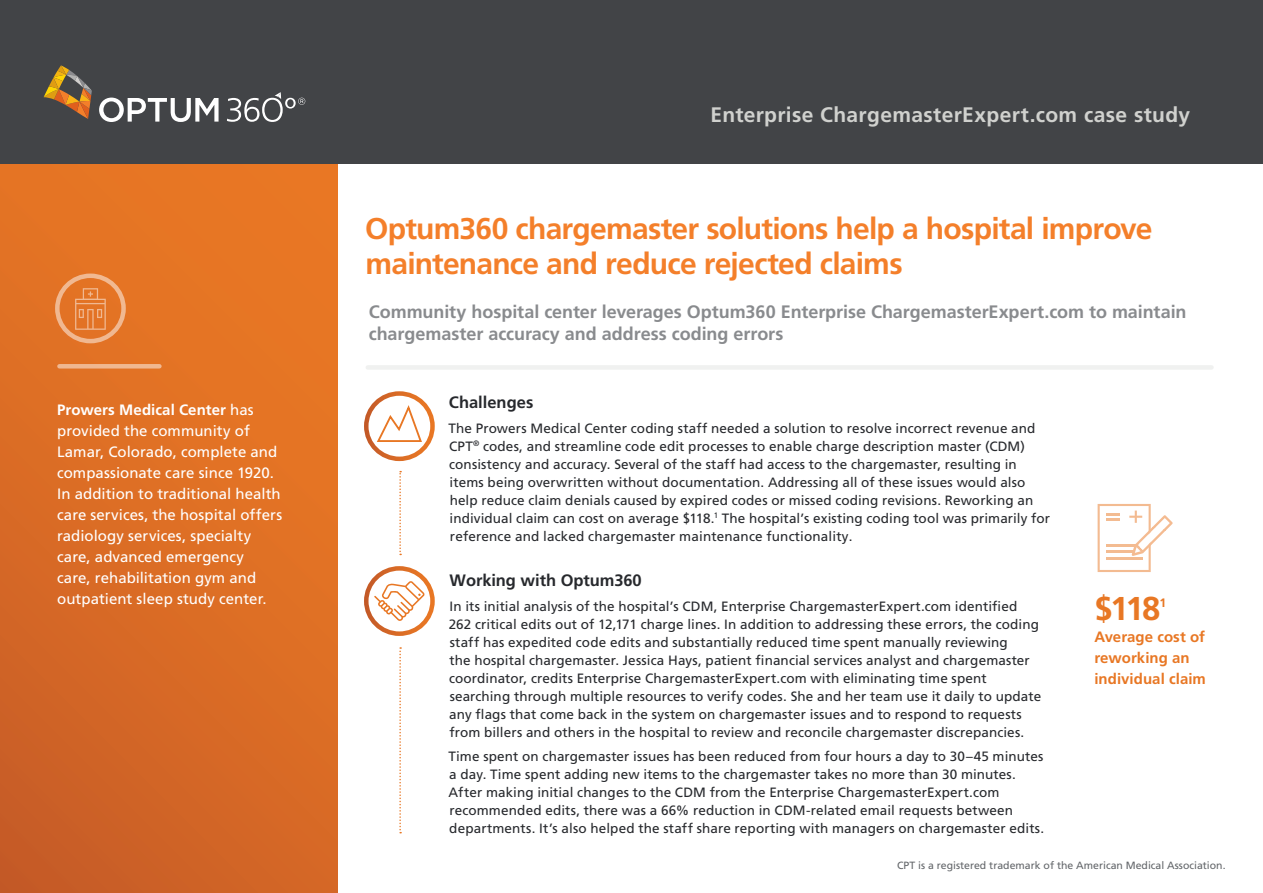
<style>
.page{position:relative;width:1263px;height:893px;background:#fff}
.page>*{position:absolute;margin:0;border:0;box-sizing:border-box;transform-origin:0 0}
.Second_Level_Heading{font:700 33px "Frutiger LT Pro";color:#e87724}
.t1{font:700 30px/34.5px "Frutiger LT Pro";letter-spacing:-.025em;color:#f47f2a}
.t2{font:700 21px "Frutiger LT Pro";letter-spacing:.015em;color:#d0d1ce}
.Body_Copy{font:700 18px/22.5px "Frutiger LT Pro";color:#898b8e}
.Body_Copy-2{font:700 16.5px "Frutiger LT Pro";letter-spacing:-.005em;color:#27292d}
.Second_Level_Heading-2{font:15px/21px "Frutiger LT Pro";letter-spacing:.005em;color:#fff}
.Second_Level_Heading-3{font:700 15px/21px "Frutiger LT Pro";letter-spacing:.005em;color:#e87724}
.Body_Copy-3{font:13.5px/18px "Frutiger LT Pro";letter-spacing:.01em;color:#27292d}
.Second_Level_Heading-4{font:700 12.3px "Frutiger LT Pro";color:#e87724}
.Second_Level_Heading-5{font:10.5px "Frutiger LT Pro";color:#63666a}
.s1{font-weight:700}
</style>
<div class="page">
<div style="left:0;top:149px;width:337px;height:744px;background:linear-gradient(to bottom,#eb7924,#ce6226)"></div>
<div style="left:0;top:0;width:1263px;height:164px;background:#424447"></div>
<div style="left:364px;top:391px;width:71px;height:70px;border:4px solid #fff;border-radius:50%"></div>
<div style="left:364px;top:566px;width:71px;height:70px;border:4px solid #fff;border-radius:50%"></div>
<div style="left:368px;top:365px;width:843px;height:5px;background:#f0f1f0"></div>
<svg style="left:399px;top:471px;width:2px;height:84px"></svg>
<svg style="left:399px;top:647px;width:2px;height:186px"></svg>
<svg style="left:374px;top:581px;width:51px;height:40px"></svg>
<svg style="left:376px;top:403px;width:47px;height:39px"></svg>
<div style="left:55px;top:274px;width:71px;height:69px;border:4px solid #fff;border-radius:50%"></div>
<div style="left:59px;top:364px;width:100px;height:5px;background:#f0b891"></div>
<svg style="left:75px;top:288px;width:31px;height:42px"></svg>
<svg style="left:1097px;top:504px;width:76px;height:68px"></svg>
<svg style="left:44px;top:65px;width:48px;height:54px"></svg>
<svg style="left:99px;top:98px;width:120px;height:24px"></svg>
<svg style="left:227px;top:92px;width:78px;height:30px"></svg>
<p class="Second_Level_Heading-2" style="left:57px;top:399px;width:227px"><span class="s1">Prowers Medical Center</span> has provided the community of<br>Lamar, Colorado, complete and compassionate care since 1920.<br>In addition to traditional health care services, the hospital offers radiology services, specialty care, advanced emergency<br>care, rehabilitation gym and outpatient sleep study center.</p>
<p class="t2" style="left:710px;top:103px;width:481px">Enterprise ChargemasterExpert.com case study</p>
<p class="t1" style="left:365px;top:211px;width:789px">Optum360 chargemaster solutions help a hospital improve maintenance and reduce rejected claims</p>
<p class="Body_Copy" style="left:369px;top:300px;width:819px">Community hospital center leverages Optum360 Enterprise ChargemasterExpert.com to maintain chargemaster accuracy and address coding errors</p>
<p class="Body_Copy-2" style="left:449px;top:393px;width:86px">Challenges</p>
<p class="Body_Copy-3" style="left:448px;top:419px;width:603px">The Prowers Medical Center coding staff needed a solution to resolve incorrect revenue and CPT<sup>®</sup> codes, and streamline code edit processes to enable charge description master (CDM) consistency and accuracy. Several of the staff had access to the chargemaster, resulting in items being overwritten without documentation. Addressing all of these issues would also help reduce claim denials caused by expired codes or missed coding revisions. Reworking an individual claim can cost on average $118.<sup>1</sup> The hospital’s existing coding tool was primarily for reference and lacked chargemaster maintenance functionality.</p>
<p class="Body_Copy-2" style="left:450px;top:570px;width:194px">Working with Optum360</p>
<p class="Body_Copy-3" style="left:449px;top:597px;width:594px">In its initial analysis of the hospital’s CDM, Enterprise ChargemasterExpert.com identified 262 critical edits out of 12,171 charge lines. In addition to addressing these errors, the coding staff has expedited code edits and substantially reduced time spent manually reviewing<br>the hospital chargemaster. Jessica Hays, patient financial services analyst and chargemaster coordinator, credits Enterprise ChargemasterExpert.com with eliminating time spent searching through multiple resources to verify codes. She and her team use it daily to update any flags that come back in the system on chargemaster issues and to respond to requests from billers and others in the hospital to review and reconcile chargemaster discrepancies.</p>
<p class="Body_Copy-3" style="left:448px;top:748px;width:597px">Time spent on chargemaster issues has been reduced from four hours a day to 30–45 minutes a day. Time spent adding new items to the chargemaster takes no more than 30 minutes.<br>After making initial changes to the CDM from the Enterprise ChargemasterExpert.com recommended edits, there was a 66% reduction in CDM-related email requests between departments. It’s also helped the staff share reporting with managers on chargemaster edits.</p>
<p class="Second_Level_Heading" style="left:1094px;top:589px;width:68px">$118</p>
<p class="Second_Level_Heading-4" style="left:1159px;top:595px;width:8px">1</p>
<p class="Second_Level_Heading-3" style="left:1094px;top:627px;width:113px">Average cost of reworking an individual claim</p>
<p class="Second_Level_Heading-5" style="left:897px;top:859px;width:330px">CPT is a registered trademark of the American Medical Association.</p>
</div>
